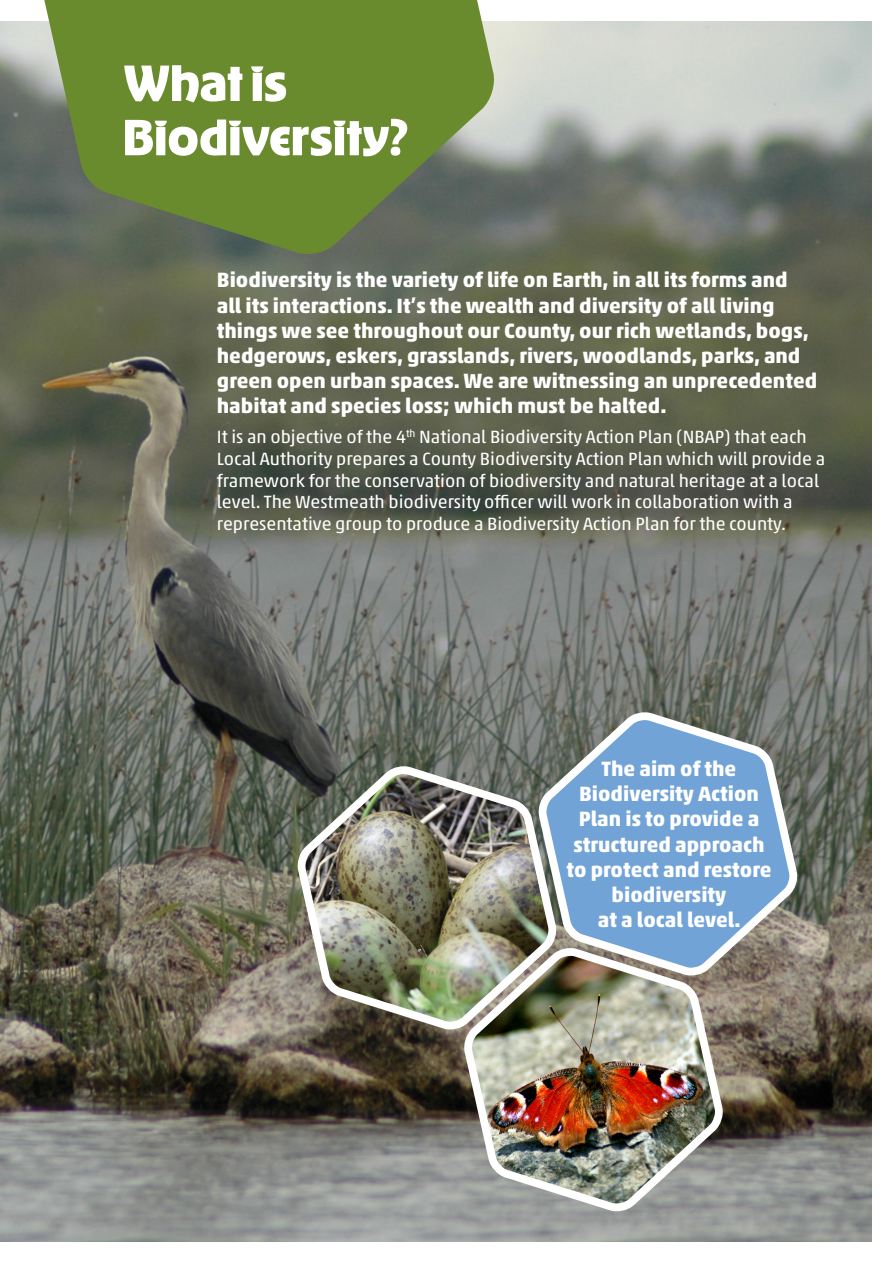
<style>
.page{position:relative;width:893px;height:1263px;background:#fff}
.page>*{position:absolute;margin:0;border:0;box-sizing:border-box;transform-origin:0 0}
.t1{font:57.3px/54.3px "Ad Gothic";letter-spacing:.02em;color:#fff}
.t2{font:700 21px/25.2px "Akko Pro";color:#fff;text-align:center}
.t3{font:18px/21.6px "Akko Pro";color:#fff}
</style>
<div class="page">
<img style="left:0;top:21px;width:872px;height:1221px">
<svg style="left:35px;top:0;width:461px;height:256px;background:#6b853e"></svg>
<img style="left:459px;top:982px;width:269px;height:236px">
<svg style="left:533px;top:705px;width:269px;height:277px;background:#7d9cb9"></svg>
<img style="left:292px;top:759px;width:270px;height:277px">
<h1 class="t1" style="left:124px;top:55px;width:286px">What is<br>Biodiversity?</h1>
<p class="t2" style="left:217px;top:267px;width:602px;text-align:left">Biodiversity is the variety of life on Earth, in all its forms and all its interactions. It’s the wealth and diversity of all living things we see throughout our County, our rich wetlands, bogs, hedgerows, eskers, grasslands, rivers, woodlands, parks, and green open urban spaces. We are witnessing an unprecedented habitat and species loss; which must be halted.</p>
<p class="t3" style="left:217px;top:426px;width:610px">It is an objective of the 4<sup>th</sup> National Biodiversity Action Plan (NBAP) that each Local Authority prepares a County Biodiversity Action Plan which will provide a framework for the conservation of biodiversity and natural heritage at a local level. The Westmeath biodiversity officer will work in collaboration with a representative group to produce a Biodiversity Action Plan for the county.</p>
<p class="t2" style="left:566px;top:756px;width:207px">The aim of the<br>Biodiversity Action<br>Plan is to provide a structured approach to protect and restore biodiversity<br>at a local level.</p>
</div>
